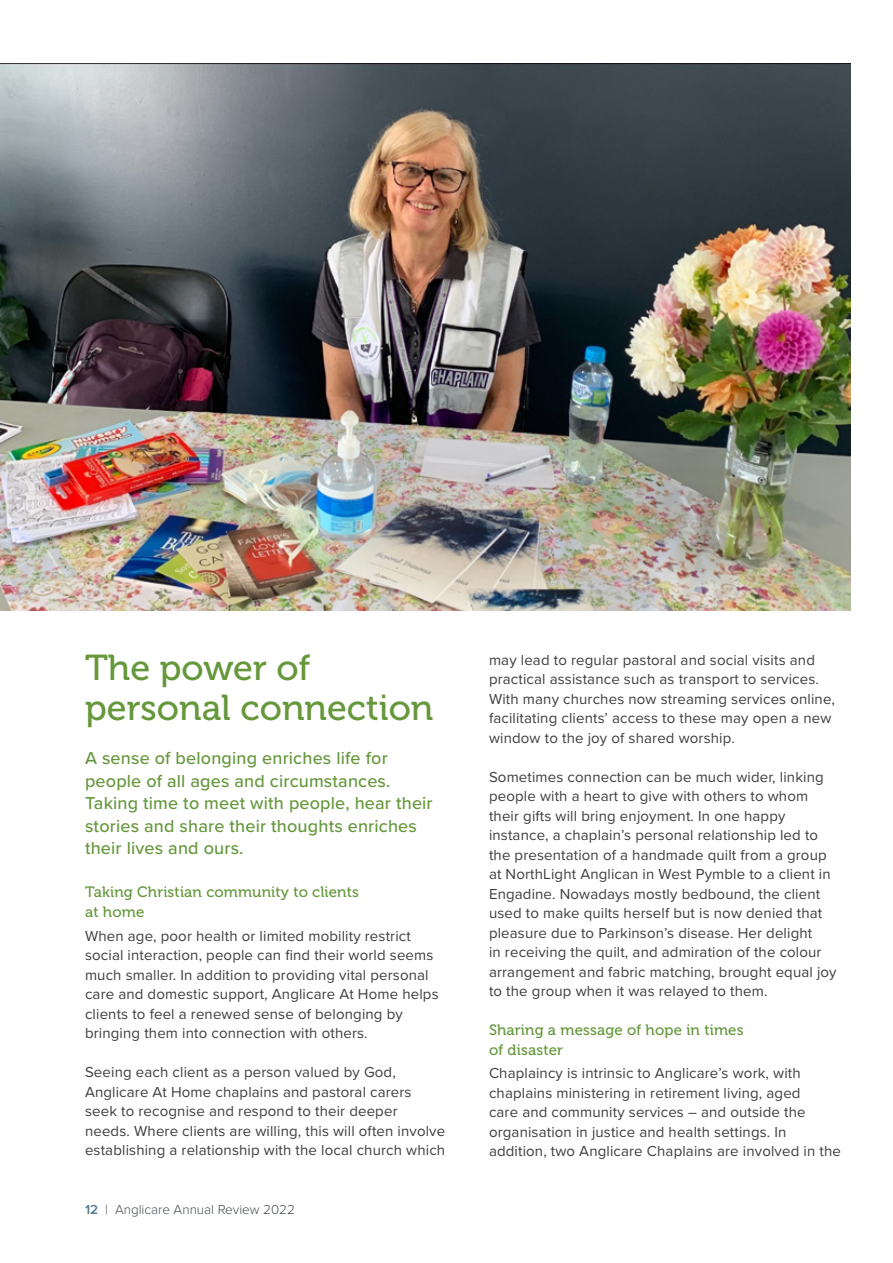
<style>
.page{position:relative;width:893px;height:1263px;background:#fff}
.page>*{position:absolute;margin:0;border:0;box-sizing:border-box;transform-origin:0 0}
.t1{font:36px/40.5px "Museo 500";color:#65973b}
.t2{font:500 18px/22.5px "Proxima Nova";letter-spacing:.01em;color:#65973b}
.t3{font:15px/19.5px "Proxima Nova";letter-spacing:.01em;color:#3e3e3f}
.t4{font:15px/19.5px "Museo 500";letter-spacing:.01em;color:#65973b}
.t5{font:300 13.5px "Proxima Nova";color:#464b54}
.s1{font-weight:600;color:#517891}
</style>
<div class="page">
<img style="left:0;top:64px;width:850px;height:546px">
<h1 class="t1" style="left:85px;top:648px;width:350px">The power of personal connection</h1>
<p class="t2" style="left:85px;top:746px;width:349px">A sense of belonging enriches life for people of all ages and circumstances.<br>Taking time to meet with people, hear their stories and share their thoughts enriches their lives and ours.</p>
<p class="t4" style="left:85px;top:883px;width:275px">Taking Christian community to clients at home</p>
<p class="t3" style="left:85px;top:925px;width:355px">When age, poor health or limited mobility restrict social interaction, people can find their world seems much smaller. In addition to providing vital personal care and domestic support, Anglicare At Home helps clients to feel a renewed sense of belonging by bringing them into connection with others.</p>
<p class="t3" style="left:85px;top:1062px;width:362px">Seeing each client as a person valued by God, Anglicare At Home chaplains and pastoral carers seek to recognise and respond to their deeper needs. Where clients are willing, this will often involve establishing a relationship with the local church which</p>
<p class="t5" style="left:85px;top:1200px;width:211px"><span class="s1">12</span> | Anglicare Annual Review 2022</p>
<p class="t3" style="left:489px;top:649px;width:347px">may lead to regular pastoral and social visits and practical assistance such as transport to services.<br>With many churches now streaming services online, facilitating clients’ access to these may open a new window to the joy of shared worship.</p>
<p class="t3" style="left:489px;top:766px;width:349px">Sometimes connection can be much wider, linking people with a heart to give with others to whom their gifts will bring enjoyment. In one happy instance, a chaplain’s personal relationship led to the presentation of a handmade quilt from a group at NorthLight Anglican in West Pymble to a client in Engadine. Nowadays mostly bedbound, the client used to make quilts herself but is now denied that pleasure due to Parkinson’s disease. Her delight<br>in receiving the quilt, and admiration of the colour arrangement and fabric matching, brought equal joy to the group when it was relayed to them.</p>
<p class="t4" style="left:489px;top:1020px;width:256px">Sharing a message of hope in times of disaster</p>
<p class="t3" style="left:489px;top:1063px;width:353px">Chaplaincy is intrinsic to Anglicare’s work, with chaplains ministering in retirement living, aged<br>care and community services – and outside the organisation in justice and health settings. In addition, two Anglicare Chaplains are involved in the</p>
</div>
